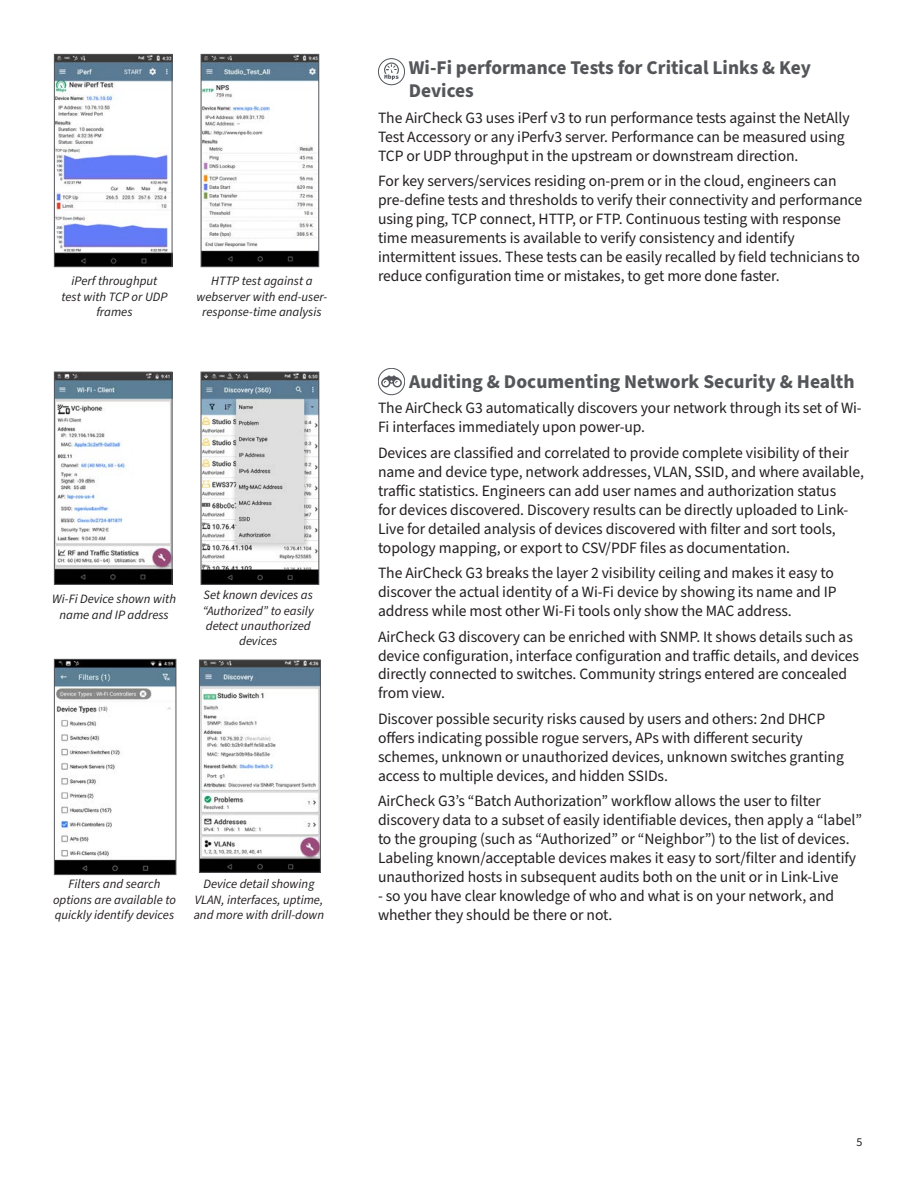
<style>
.page{position:relative;width:918px;height:1188px;background:#fff}
.page>*{position:absolute;margin:0;border:0;box-sizing:border-box;transform-origin:0 0}
.t1{font:700 19.5px/23.4px "Source Sans Pro";color:#54565a}
.t2{font:15.75px/18.9px "Source Sans Pro";letter-spacing:-.005em;color:#231f20}
.t3{font:italic 12.75px/15.3px "Source Sans Pro";color:#231f20;text-align:center}
.t4{font:12px "Source Sans Pro";color:#231f20}
</style>
<div class="page">
<img style="left:56px;top:56px;width:114px;height:209px">
<div style="left:54px;top:54px;width:118px;height:213px;border:1px solid #54565a"></div>
<img style="left:203px;top:56px;width:114px;height:209px">
<div style="left:201px;top:54px;width:118px;height:213px;border:1px solid #54565a"></div>
<div style="left:378px;top:368px;width:27px;height:27px;border:1px solid #53565a;border-radius:50%"></div>
<svg style="left:381px;top:375px;width:21px;height:12px"></svg>
<img style="left:203px;top:374px;width:114px;height:209px">
<div style="left:201px;top:372px;width:118px;height:213px;border:1px solid #54565a"></div>
<img style="left:56px;top:374px;width:114px;height:209px">
<div style="left:54px;top:372px;width:118px;height:213px;border:1px solid #54565a"></div>
<img style="left:56px;top:661px;width:118px;height:212px">
<div style="left:54px;top:659px;width:122px;height:216px;border:1px solid #54565a"></div>
<img style="left:201px;top:662px;width:118px;height:209px">
<div style="left:199px;top:660px;width:122px;height:213px;border:1px solid #54565a"></div>
<div style="left:378px;top:58px;width:27px;height:27px;border:1px solid #53565a;border-radius:50%"></div>
<svg style="left:384px;top:62px;width:15px;height:18px"></svg>
<p class="t3" style="left:61px;top:274px;width:108px">iPerf throughput test with TCP or UDP frames</p>
<p class="t3" style="left:196px;top:274px;width:132px">HTTP test against a webserver with end-user&shy;response-time analysis</p>
<p class="t3" style="left:52px;top:592px;width:125px">Wi-Fi Device shown with name and IP address</p>
<p class="t3" style="left:203px;top:588px;width:113px">Set known devices as “Authorized” to easily detect unauthorized devices</p>
<p class="t3" style="left:53px;top:877px;width:124px">Filters and search options are available to quickly identify devices</p>
<p class="t3" style="left:194px;top:877px;width:132px">Device detail showing<br>VLAN, interfaces, uptime, and more with drill-down</p>
<p class="t1" style="left:409px;top:56px;width:404px">Wi-Fi performance Tests for Critical Links &amp; Key<br>Devices</p>
<p class="t2" style="left:378px;top:109px;width:473px">The AirCheck G3 uses iPerf v3 to run performance tests against the NetAlly<br>Test Accessory or any iPerfv3 server. Performance can be measured using<br>TCP or UDP throughput in the upstream or downstream direction.</p>
<p class="t2" style="left:378px;top:172px;width:486px">For key servers/services residing on-prem or in the cloud, engineers can pre-define tests and thresholds to verify their connectivity and performance using ping, TCP connect, HTTP, or FTP. Continuous testing with response time measurements is available to verify consistency and identify intermittent issues. These tests can be easily recalled by field technicians to reduce configuration time or mistakes, to get more done faster.</p>
<p class="t1" style="left:409px;top:370px;width:447px">Auditing &amp; Documenting Network Security &amp; Health</p>
<p class="t2" style="left:378px;top:399px;width:485px">The AirCheck G3 automatically discovers your network through its set of Wi-<br>Fi interfaces immediately upon power-up.</p>
<p class="t2" style="left:378px;top:444px;width:487px">Devices are classified and correlated to provide complete visibility of their name and device type, network addresses, VLAN, SSID, and where available, traffic statistics. Engineers can add user names and authorization status<br>for devices discovered. Discovery results can be directly uploaded to Link-Live for detailed analysis of devices discovered with filter and sort tools, topology mapping, or export to CSV/PDF files as documentation.</p>
<p class="t2" style="left:378px;top:564px;width:460px">The AirCheck G3 breaks the layer 2 visibility ceiling and makes it easy to discover the actual identity of a Wi-Fi device by showing its name and IP address while most other Wi-Fi tools only show the MAC address.</p>
<p class="t2" style="left:378px;top:627px;width:483px">AirCheck G3 discovery can be enriched with SNMP. It shows details such as device configuration, interface configuration and traffic details, and devices directly connected to switches. Community strings entered are concealed from view.</p>
<p class="t2" style="left:378px;top:710px;width:467px">Discover possible security risks caused by users and others: 2nd DHCP offers indicating possible rogue servers, APs with different security schemes, unknown or unauthorized devices, unknown switches granting access to multiple devices, and hidden SSIDs.</p>
<p class="t2" style="left:378px;top:792px;width:486px">AirCheck G3’s “Batch Authorization” workflow allows the user to filter discovery data to a subset of easily identifiable devices, then apply a “label” to the grouping (such as “Authorized” or “Neighbor”) to the list of devices.<br>Labeling known/acceptable devices makes it easy to sort/filter and identify unauthorized hosts in subsequent audits both on the unit or in Link-Live</p>
<p class="t2" style="left:378px;top:887px;width:458px">- so you have clear knowledge of who and what is on your network, and whether they should be there or not.</p>
<p class="t4" style="left:856px;top:1134px;width:7px">5</p>
</div>
